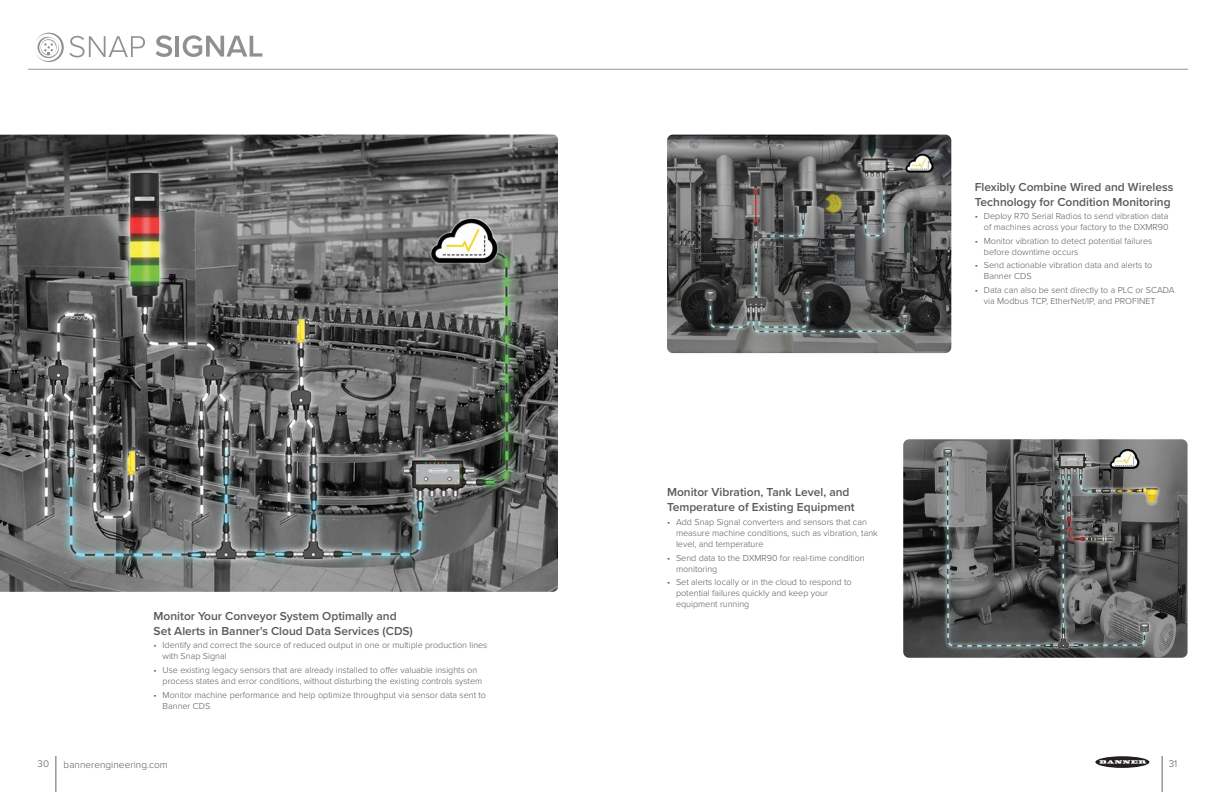
<style>
.page{position:relative;width:1224px;height:792px;background:#fff}
.page>*{position:absolute;margin:0;border:0;box-sizing:border-box;transform-origin:0 0}
.t1{font:600 12px/15px "Proxima Nova";color:#58595b}
.t2{font:300 10px "Proxima Nova";letter-spacing:.005em;color:#58595b}
.t3{font:300 9px/11px "Proxima Nova";color:#58595b}
</style>
<div class="page">
<div style="left:1095px;top:756px;width:54px;height:12px;background:#231f20;border-radius:50%"></div>
<svg style="left:1099px;top:760px;width:47px;height:4px"></svg>
<hr style="left:56px;top:756px;width:1px;height:36px;background:#636466">
<hr style="left:1162px;top:756px;width:1px;height:36px;background:#636466">
<hr style="left:28px;top:69px;width:1160px;height:1px;background:#939598">
<svg style="left:70px;top:36px;width:75px;height:21px"></svg>
<svg style="left:156px;top:35px;width:16px;height:22px"></svg>
<hr style="left:176px;top:36px;width:3px;height:21px;background:#231f20">
<svg style="left:183px;top:35px;width:79px;height:22px"></svg>
<svg style="left:36px;top:33px;width:28px;height:29px"></svg>
<img style="left:0;top:135px;width:558px;height:457px">
<img style="left:667px;top:135px;width:284px;height:218px">
<img style="left:903px;top:439px;width:285px;height:219px">
<h1 class="t1" style="left:154px;top:608px;width:261px">Monitor Your Conveyor System Optimally and<br>Set Alerts in Banner's Cloud Data Services (CDS)</h1>
<p class="t3" style="left:163px;top:639px;width:326px;text-indent:-9px">• Identify and correct the source of reduced output in one or multiple production lines with Snap Signal</p>
<p class="t3" style="left:163px;top:664px;width:321px;text-indent:-9px">• Use existing legacy sensors that are already installed to offer valuable insights on process states and error conditions, without disturbing the existing controls system</p>
<p class="t3" style="left:163px;top:689px;width:325px;text-indent:-9px">• Monitor machine performance and help optimize throughput via sensor data sent to<br>Banner CDS</p>
<h1 class="t1" style="left:667px;top:485px;width:189px">Monitor Vibration, Tank Level, and<br>Temperature of Existing Equipment</h1>
<p class="t3" style="left:676px;top:516px;width:203px;text-indent:-9px">• Add Snap Signal converters and sensors that can measure machine conditions, such as vibration, tank level, and temperature</p>
<p class="t3" style="left:676px;top:552px;width:190px;text-indent:-9px">• Send data to the DXMR90 for real-time condition monitoring</p>
<p class="t3" style="left:676px;top:576px;width:177px;text-indent:-9px">• Set alerts locally or in the cloud to respond to potential failures quickly and keep your equipment running</p>
<h1 class="t1" style="left:975px;top:179px;width:200px">Flexibly Combine Wired and Wireless<br>Technology for Condition Monitoring</h1>
<p class="t3" style="left:975px;top:210px;width:195px;text-align:right">• Deploy R70 Serial Radios to send vibration data of machines across your factory to the DXMR90</p>
<p class="t3" style="left:984px;top:235px;width:170px;text-indent:-9px">• Monitor vibration to detect potential failures before downtime occurs</p>
<p class="t3" style="left:984px;top:259px;width:170px;text-indent:-9px">• Send actionable vibration data and alerts to<br>Banner CDS</p>
<p class="t3" style="left:984px;top:284px;width:192px;text-indent:-9px">• Data can also be sent directly to a PLC or SCADA via Modbus TCP, EtherNet/IP, and PROFINET</p>
<p class="t2" style="left:38px;top:756px;width:13px">30</p>
<p class="t2" style="left:64px;top:757px;width:106px">bannerengineering.com</p>
<p class="t2" style="left:1169px;top:756px;width:10px">31</p>
</div>
